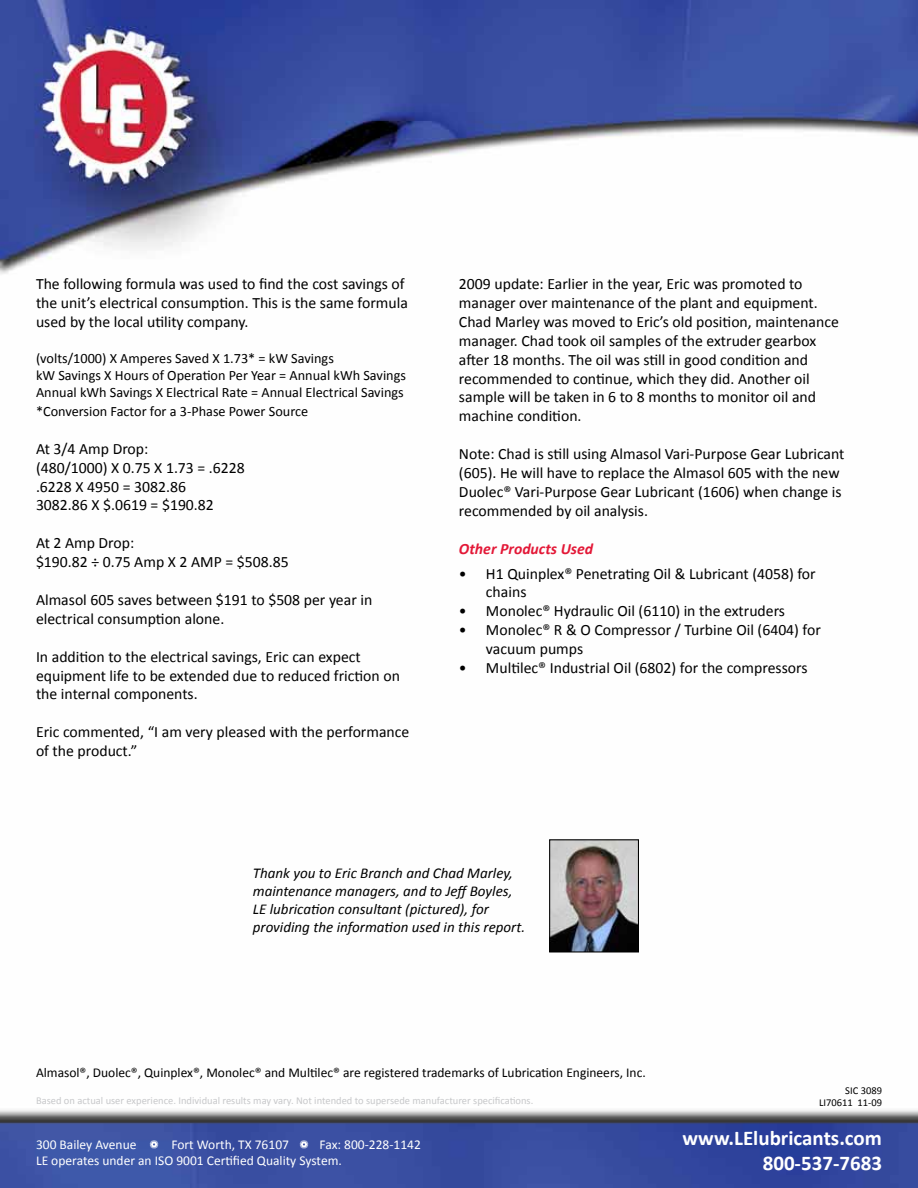
<style>
.page{position:relative;width:918px;height:1188px;background:#fff}
.page>*{position:absolute;margin:0;border:0;box-sizing:border-box;transform-origin:0 0}
.t1{font:700 21px/25.2px "Calibri";color:#fff;text-align:right}
.t2{font:15.75px/18.9px "Calibri";color:#000}
.t3{font:italic 700 15.75px "Calibri";color:#e31837}
.t4{font:italic 15px/18px "Calibri";color:#000}
.t5{font:14.25px/17.1px "Calibri";color:#000}
.t6{font:13.5px "Calibri";color:#000}
.t7{font:13.5px/16.2px "Calibri";color:#fff}
.t8{font:10.5px "Calibri";color:#c7c8ca}
.t9{font:10.5px/12.6px "Calibri";color:#000;text-align:right}
</style>
<div class="page">
<img style="left:0;top:0;width:918px;height:1188px">
<svg style="left:150px;top:1140px;width:8px;height:9px"></svg>
<svg style="left:300px;top:1140px;width:8px;height:9px"></svg>
<img style="left:551px;top:841px;width:86px;height:109px">
<div style="left:549px;top:839px;width:90px;height:113px;border:1px solid #000"></div>
<p class="t2" style="left:36px;top:274px;width:373px">The following formula was used to find the cost savings of the unit’s electrical consumption. This is the same formula used by the local utility company.</p>
<p class="t5" style="left:36px;top:350px;width:372px">(volts/1000) X Amperes Saved X 1.73* = kW Savings<br>kW Savings X Hours of Operation Per Year = Annual kWh Savings<br>Annual kWh Savings X Electrical Rate = Annual Electrical Savings</p>
<p class="t5" style="left:36px;top:403px;width:274px">*Conversion Factor for a 3-Phase Power Source</p>
<p class="t2" style="left:36px;top:439px;width:210px">At 3/4 Amp Drop:<br>(480/1000) X 0.75 X 1.73 = .6228 .6228 X 4950 = 3082.86<br>3082.86 X $.0619 = $190.82</p>
<p class="t2" style="left:36px;top:534px;width:254px">At 2 Amp Drop:<br>$190.82 ÷ 0.75 Amp X 2 AMP = $508.85</p>
<p class="t2" style="left:36px;top:590px;width:338px">Almasol 605 saves between $191 to $508 per year in electrical consumption alone.</p>
<p class="t2" style="left:36px;top:647px;width:365px">In addition to the electrical savings, Eric can expect equipment life to be extended due to reduced friction on the internal components.</p>
<p class="t2" style="left:36px;top:723px;width:375px">Eric commented, “I am very pleased with the performance of the product.”</p>
<p class="t2" style="left:459px;top:274px;width:381px">2009 update: Earlier in the year, Eric was promoted to manager over maintenance of the plant and equipment.<br>Chad Marley was moved to Eric’s old position, maintenance manager. Chad took oil samples of the extruder gearbox after 18 months. The oil was still in good condition and recommended to continue, which they did. Another oil sample will be taken in 6 to 8 months to monitor oil and machine condition.</p>
<p class="t2" style="left:459px;top:444px;width:387px">Note: Chad is still using Almasol Vari-Purpose Gear Lubricant (605). He will have to replace the Almasol 605 with the new Duolec® Vari-Purpose Gear Lubricant (1606) when change is recommended by oil analysis.</p>
<p class="t3" style="left:459px;top:538px;width:136px">Other Products Used</p>
<p class="t2" style="left:486px;top:564px;width:331px;text-indent:-27px">• H1 Quinplex® Penetrating Oil &amp; Lubricant (4058) for chains</p>
<p class="t2" style="left:459px;top:602px;width:328px">• Monolec® Hydraulic Oil (6110) in the extruders</p>
<p class="t2" style="left:486px;top:621px;width:336px;text-indent:-27px">• Monolec® R &amp; O Compressor / Turbine Oil (6404) for vacuum pumps</p>
<p class="t2" style="left:459px;top:658px;width:350px">• Multilec® Industrial Oil (6802) for the compressors</p>
<p class="t4" style="left:253px;top:864px;width:274px">Thank you to Eric Branch and Chad Marley, maintenance managers, and to Jeff Boyles, LE lubrication consultant (pictured), for providing the information used in this report.</p>
<p class="t6" style="left:36px;top:1064px;width:611px">Almasol®, Duolec®, Quinplex®, Monolec® and Multilec® are registered trademarks of Lubrication Engineers, Inc.</p>
<p class="t8" style="left:36px;top:1094px;width:499px">Based on actual user experience. Individual results may vary. Not intended to supersede manufacturer specifications.</p>
<p class="t7" style="left:36px;top:1136px;width:102px">300 Bailey Avenue</p>
<p class="t7" style="left:171px;top:1136px;width:119px">Fort Worth, TX 76107</p>
<p class="t7" style="left:36px;top:1136px;width:386px;text-indent:284px">Fax: 800-228-1142<br>LE operates under an ISO 9001 Certified Quality System.</p>
<p class="t9" style="left:819px;top:1084px;width:64px">SIC 3089<br>LI70611 11-09</p>
<h1 class="t1" style="left:683px;top:1125px;width:201px">www.LElubricants.com<br>800-537-7683</h1>
</div>
